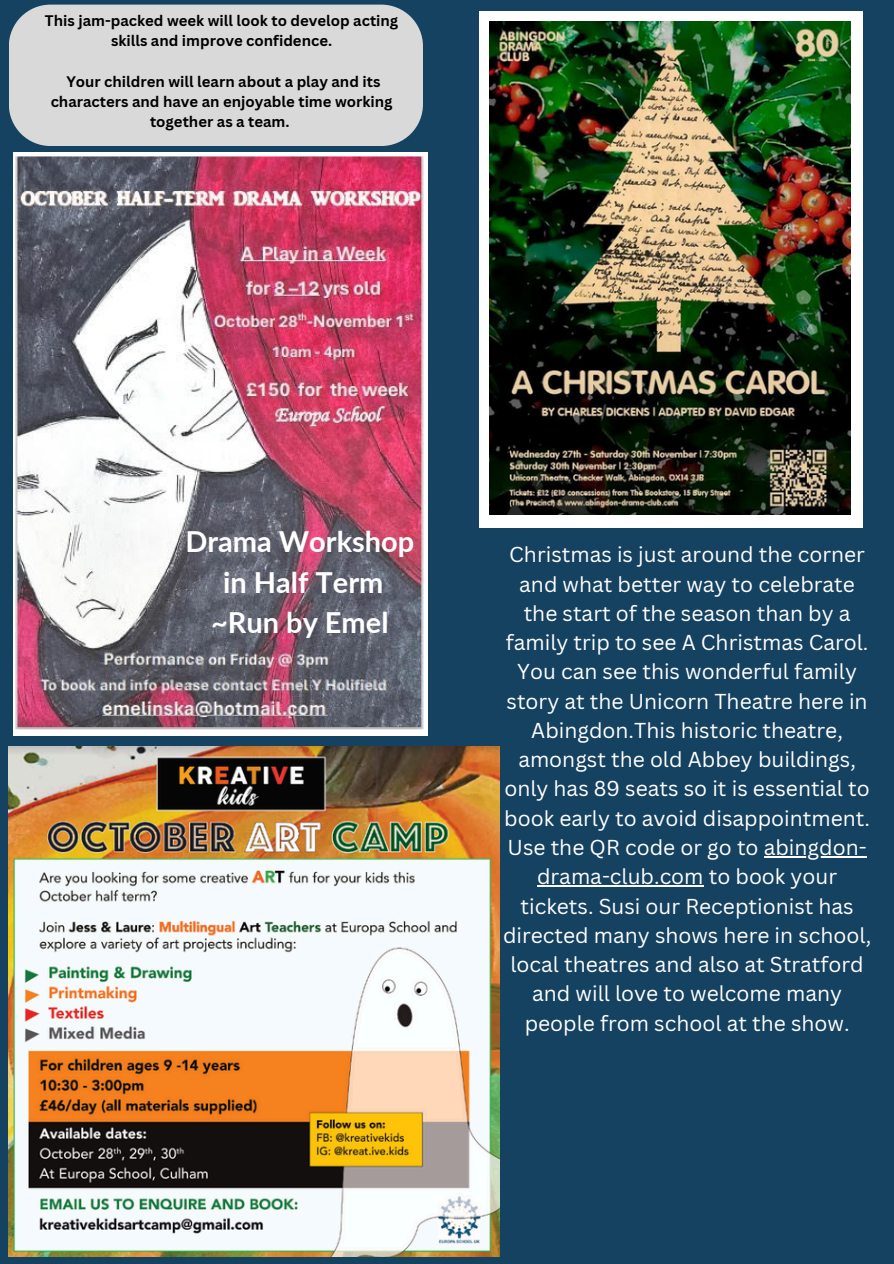
<style>
.page{position:relative;width:894px;height:1264px;background:#fff}
.page>*{position:absolute;margin:0;border:0;box-sizing:border-box;transform-origin:0 0}
.t1{font:700 28.95px/40.5px "Lato";color:#fff;text-align:center}
.t2{font:21px/29.2px "Canva Sans";color:#fff;text-align:center}
.t3{font:700 14.85px/20.2px "Canva Sans";color:#000;text-align:center}
</style>
<div class="page">
<div style="left:0;top:0;width:893px;height:1263px;background:#154260"></div>
<img style="left:13px;top:152px;width:414px;height:583px">
<img style="left:9px;top:746px;width:490px;height:510px">
<div style="left:9px;top:5px;width:413px;height:141px;background:#d9d9d9"></div>
<div style="left:479px;top:11px;width:384px;height:516px;background:#fff"></div>
<img style="left:489px;top:22px;width:361px;height:492px">
<hr style="left:763px;top:856px;width:103px;height:1px;background:#fff">
<hr style="left:537px;top:885px;width:166px;height:1px;background:#fff">
<p class="t3" style="left:45px;top:10px;width:355px">This jam-packed week will look to develop acting skills and improve confidence.</p>
<h1 class="t3" style="left:51px;top:71px;width:343px">Your children will learn about a play and its characters and have an enjoyable time working together as a team.</h1>
<p class="t1" style="left:185px;top:521px;width:230px">Drama Workshop in Half Term ~Run by Emel</p>
<h2 class="t2" style="left:504px;top:539px;width:367px">Christmas is just around the corner and what better way to celebrate the start of the season than by a family trip to see A Christmas Carol.<br>You can see this wonderful family story at the Unicorn Theatre here in Abingdon.This historic theatre, amongst the old Abbey buildings, only has 89 seats so it is essential to book early to avoid disappointment.<br>Use the QR code or go to abingdon-</h2>
<p class="t2" style="left:503px;top:861px;width:369px">drama-club.com to book your tickets. Susi our Receptionist has directed many shows here in school, local theatres and also at Stratford and will love to welcome many people from school at the show.</p>
</div>
